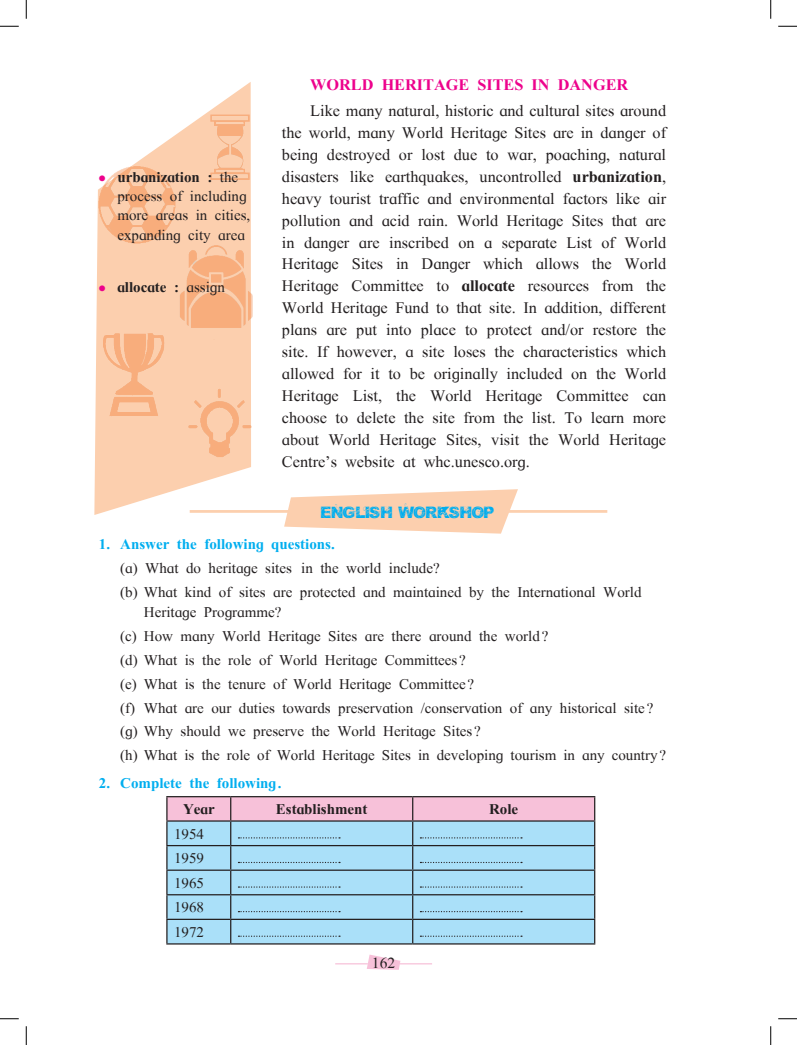
<style>
.page{position:relative;width:797px;height:1045px;background:#fff}
.page>*{position:absolute;margin:0;border:0;box-sizing:border-box;transform-origin:0 0}
.Body_Text{font:16.25px/22px "Times New Roman";color:#231f20;text-align:justify}
.Body_Text-2{font:700 16.25px "Times New Roman";color:#ed028c}
.t1{font:15.62px "Times New Roman";color:#231f20}
.t2{font:15px/19.2px "Times New Roman";color:#231f20}
.t3{font:700 15px "Times New Roman";color:#00aeef}
.t4{font:700 15px "Times New Roman";color:#231f20}
.Body_Text-3{font:12.5px "Orial Bold";color:#00aeef}
.s1{color:#ed028c}
.s2{font-weight:700}
.s3{font-weight:400}
</style>
<div class="page">
<hr style="left:166px;top:943px;width:65px;height:1px;background:#231f20">
<hr style="left:231px;top:943px;width:182px;height:1px;background:#231f20">
<hr style="left:413px;top:943px;width:182px;height:1px;background:#231f20">
<svg style="left:166px;top:796px;width:429px;height:147px;background:#accde4"></svg>
<svg style="left:94px;top:82px;width:157px;height:433px;fill:#fccfae"></svg>
<img style="left:103px;top:333px;width:81px;height:96px">
<img style="left:94px;top:157px;width:84px;height:94px">
<img style="left:159px;top:231px;width:94px;height:108px">
<img style="left:175px;top:99px;width:76px;height:94px">
<img style="left:179px;top:375px;width:73px;height:104px">
<svg style="left:284px;top:489px;width:234px;height:44px"></svg>
<hr style="left:190px;top:510px;width:98px;height:3px;background:#fccfae">
<hr style="left:508px;top:510px;width:99px;height:3px;background:#fccfae">
<svg style="left:367px;top:954px;width:33px;height:15px"></svg>
<hr style="left:335px;top:963px;width:33px;height:1px;background:#f7c1d9">
<hr style="left:399px;top:963px;width:33px;height:1px;background:#f7c1d9">
<svg style="left:0;top:25px;width:19px;height:2px"></svg>
<svg style="left:778px;top:25px;width:19px;height:2px"></svg>
<svg style="left:0;top:1018px;width:19px;height:1px"></svg>
<svg style="left:778px;top:1018px;width:19px;height:1px"></svg>
<svg style="left:25px;top:0;width:2px;height:19px"></svg>
<svg style="left:25px;top:1026px;width:2px;height:19px"></svg>
<svg style="left:770px;top:0;width:1px;height:19px"></svg>
<svg style="left:770px;top:1026px;width:1px;height:19px"></svg>
<p class="t2" style="left:117px;top:167px;width:134px;text-indent:-19px"><span class="s1">●</span> <span class="s2">urbanization :</span> the process of including more areas in cities, expanding city area</p>
<p class="t4" style="left:99px;top:278px;width:128px"><span class="s1">●</span> allocate : <span class="s3">assign</span></p>
<p class="Body_Text-2" style="left:310px;top:76px;width:319px">WORLD HERITAGE SITES IN DANGER</p>
<p class="Body_Text" style="left:282px;top:99px;width:386px;text-indent:28px">Like many natural, historic and cultural sites around the world, many World Heritage Sites are in danger of being destroyed or lost due to war, poaching, natural disasters like earthquakes, uncontrolled <span class="s2">urbanization</span>, heavy tourist traffic and environmental factors like air pollution and acid rain. World Heritage Sites that are in danger are inscribed on a separate List of World Heritage Sites in Danger which allows the World Heritage Committee to <span class="s2">allocate</span> resources from the World Heritage Fund to that site. In addition, different plans are put into place to protect and/or restore the site. If however, a site loses the characteristics which allowed for it to be originally included on the World Heritage List, the World Heritage Committee can choose to delete the site from the list. To learn more about World Heritage Sites, visit the World Heritage Centre’s website at whc.unesco.org.</p>
<p class="Body_Text-3" style="left:321px;top:503px;width:175px">ENGLISH WORKSHOP</p>
<p class="t3" style="left:99px;top:536px;width:237px">1. Answer the following questions.</p>
<p class="t2" style="left:120px;top:558px;width:321px">(a) What do heritage sites in the world include?</p>
<p class="t2" style="left:144px;top:582px;width:499px;line-height:20.2px;text-indent:-24px">(b) What kind of sites are protected and maintained by the International World<br>Heritage Programme?</p>
<p class="t2" style="left:120px;top:626px;width:430px">(c) How many World Heritage Sites are there around the world?</p>
<p class="t2" style="left:120px;top:650px;width:347px">(d) What is the role of World Heritage Committees ?</p>
<p class="t2" style="left:120px;top:674px;width:355px">(e) What is the tenure of World Heritage Committee ?</p>
<p class="t2" style="left:120px;top:698px;width:535px">(f) What are our duties towards preservation /conservation of any historical site ?</p>
<p class="t2" style="left:120px;top:721px;width:362px">(g) Why should we preserve the World Heritage Sites ?</p>
<p class="t2" style="left:120px;top:745px;width:547px">(h) What is the role of World Heritage Sites in developing tourism in any country?</p>
<p class="t3" style="left:99px;top:774px;width:184px">2. Complete the following.</p>
<p class="t4" style="left:183px;top:800px;width:33px">Year</p>
<p class="t4" style="left:276px;top:800px;width:93px">Establishment</p>
<p class="t4" style="left:489px;top:800px;width:31px">Role</p>
<p class="t2" style="left:174px;top:824px;width:31px">1954</p>
<p class="t2" style="left:174px;top:848px;width:31px">1959</p>
<p class="t2" style="left:174px;top:873px;width:31px">1965</p>
<p class="t2" style="left:174px;top:897px;width:31px">1968</p>
<p class="t2" style="left:174px;top:922px;width:31px">1972</p>
<p class="t1" style="left:372px;top:954px;width:25px">162</p>
</div>
